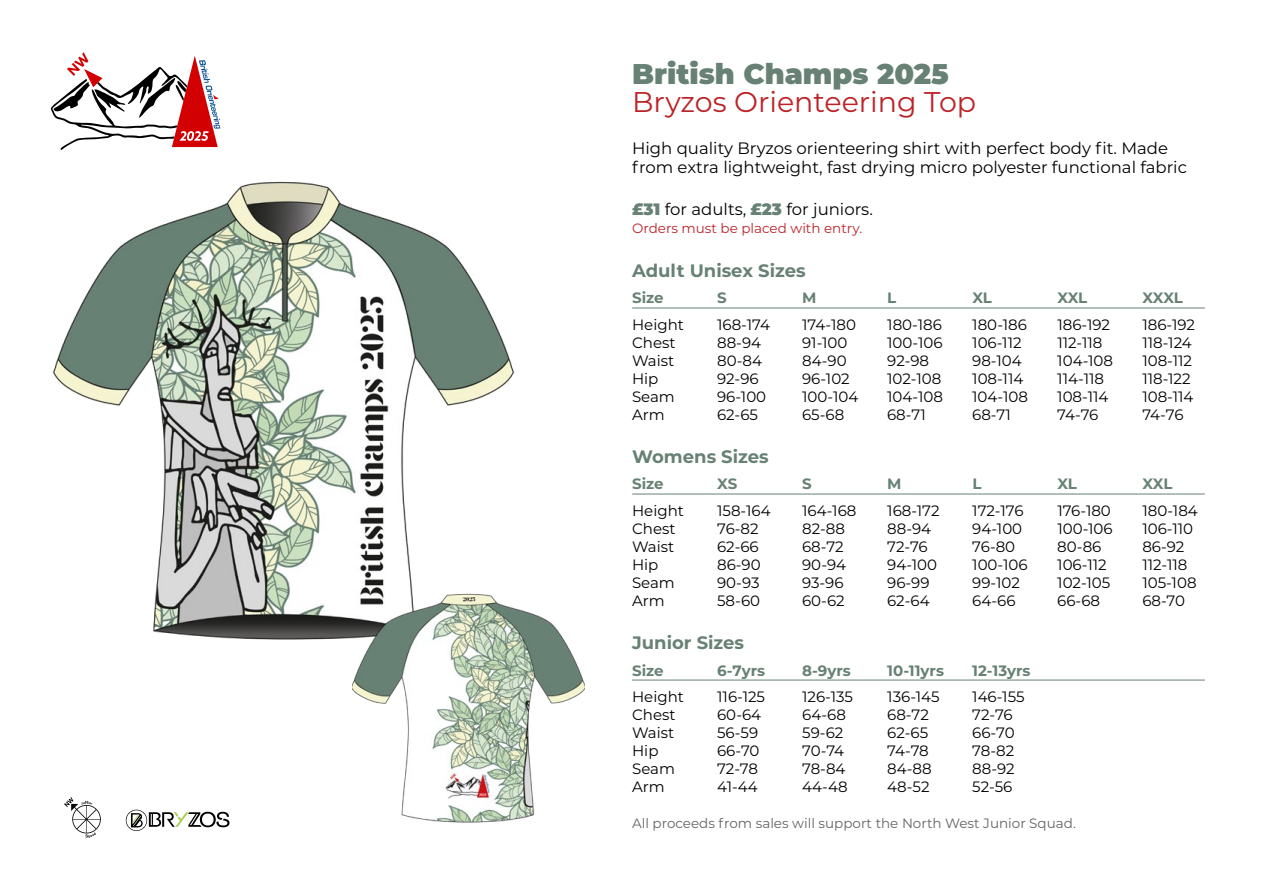
<style>
.page{position:relative;width:1263px;height:893px;background:#fff}
.page>*{position:absolute;margin:0;border:0;box-sizing:border-box;transform-origin:0 0}
.t1{font:28.5px "Montserrat";color:#bc2327}
.t2{font:900 28.5px "Montserrat";color:#678174}
.t3{font:700 18px "Montserrat";color:#678174}
.t4{font:16.5px/19.8px "Montserrat";color:#000}
.t5{font:15px "Montserrat";color:#000}
.t6{font:700 15px "Montserrat";color:#678174}
.t7{font:13.5px "Montserrat";color:#636466}
.t8{font:13.5px "Montserrat";color:#bc2327}
.s1{font-weight:900;color:#678174}
</style>
<div class="page">
<img style="left:52px;top:181px;width:463px;height:459px">
<img style="left:353px;top:589px;width:231px;height:234px">
<hr style="left:632px;top:308px;width:573px;height:1px;background:#678174">
<hr style="left:632px;top:494px;width:573px;height:1px;background:#678174">
<hr style="left:632px;top:680px;width:573px;height:1px;background:#678174">
<svg style="left:126px;top:810px;width:103px;height:21px"></svg>
<svg style="left:64px;top:797px;width:37px;height:41px"></svg>
<svg style="left:51px;top:52px;width:169px;height:98px"></svg>
<h1 class="t2" style="left:632px;top:52px;width:318px">British Champs 2025</h1>
<h1 class="t1" style="left:632px;top:82px;width:346px">Bryzos Orienteering Top</h1>
<p class="t4" style="left:632px;top:137px;width:556px">High quality Bryzos orienteering shirt with perfect body fit. Made from extra lightweight, fast drying micro polyester functional fabric</p>
<p class="t4" style="left:632px;top:198px;width:242px"><span class="s1">£31</span> for adults, <span class="s1">£23</span> for juniors.</p>
<p class="t8" style="left:632px;top:219px;width:232px">Orders must be placed with entry.</p>
<p class="t3" style="left:632px;top:257px;width:175px">Adult Unisex Sizes</p>
<p class="t6" style="left:632px;top:287px;width:33px">Size</p>
<p class="t6" style="left:717px;top:287px;width:11px">S</p>
<p class="t6" style="left:802px;top:287px;width:16px">M</p>
<p class="t6" style="left:887px;top:287px;width:11px">L</p>
<p class="t6" style="left:972px;top:287px;width:21px">XL</p>
<p class="t6" style="left:1057px;top:287px;width:32px">XXL</p>
<p class="t6" style="left:1142px;top:287px;width:42px">XXXL</p>
<p class="t5" style="left:632px;top:314px;width:53px">Height</p>
<p class="t5" style="left:717px;top:314px;width:54px">168-174</p>
<p class="t5" style="left:802px;top:314px;width:55px">174-180</p>
<p class="t5" style="left:887px;top:314px;width:56px">180-186</p>
<p class="t5" style="left:972px;top:314px;width:56px">180-186</p>
<p class="t5" style="left:1057px;top:314px;width:54px">186-192</p>
<p class="t5" style="left:1142px;top:314px;width:54px">186-192</p>
<p class="t5" style="left:632px;top:332px;width:45px">Chest</p>
<p class="t5" style="left:717px;top:332px;width:45px">88-94</p>
<p class="t5" style="left:802px;top:332px;width:47px">91-100</p>
<p class="t5" style="left:887px;top:332px;width:57px">100-106</p>
<p class="t5" style="left:972px;top:332px;width:51px">106-112</p>
<p class="t5" style="left:1057px;top:332px;width:47px">112-118</p>
<p class="t5" style="left:1142px;top:332px;width:51px">118-124</p>
<p class="t5" style="left:632px;top:350px;width:44px">Waist</p>
<p class="t5" style="left:717px;top:350px;width:46px">80-84</p>
<p class="t5" style="left:802px;top:350px;width:46px">84-90</p>
<p class="t5" style="left:887px;top:350px;width:43px">92-98</p>
<p class="t5" style="left:972px;top:350px;width:51px">98-104</p>
<p class="t5" style="left:1057px;top:350px;width:57px">104-108</p>
<p class="t5" style="left:1142px;top:350px;width:51px">108-112</p>
<p class="t5" style="left:632px;top:368px;width:28px">Hip</p>
<p class="t5" style="left:717px;top:368px;width:43px">92-96</p>
<p class="t5" style="left:802px;top:368px;width:49px">96-102</p>
<p class="t5" style="left:887px;top:368px;width:56px">102-108</p>
<p class="t5" style="left:972px;top:368px;width:53px">108-114</p>
<p class="t5" style="left:1057px;top:368px;width:48px">114-118</p>
<p class="t5" style="left:1142px;top:368px;width:50px">118-122</p>
<p class="t5" style="left:632px;top:386px;width:44px">Seam</p>
<p class="t5" style="left:717px;top:386px;width:51px">96-100</p>
<p class="t5" style="left:802px;top:386px;width:58px">100-104</p>
<p class="t5" style="left:887px;top:386px;width:57px">104-108</p>
<p class="t5" style="left:972px;top:386px;width:57px">104-108</p>
<p class="t5" style="left:1057px;top:386px;width:53px">108-114</p>
<p class="t5" style="left:1142px;top:386px;width:53px">108-114</p>
<p class="t5" style="left:632px;top:404px;width:34px">Arm</p>
<p class="t5" style="left:717px;top:404px;width:43px">62-65</p>
<p class="t5" style="left:802px;top:404px;width:44px">65-68</p>
<p class="t5" style="left:887px;top:404px;width:40px">68-71</p>
<p class="t5" style="left:972px;top:404px;width:40px">68-71</p>
<p class="t5" style="left:1057px;top:404px;width:43px">74-76</p>
<p class="t5" style="left:1142px;top:404px;width:43px">74-76</p>
<p class="t3" style="left:632px;top:443px;width:138px">Womens Sizes</p>
<p class="t6" style="left:632px;top:473px;width:33px">Size</p>
<p class="t6" style="left:717px;top:473px;width:22px">XS</p>
<p class="t6" style="left:802px;top:473px;width:11px">S</p>
<p class="t6" style="left:887px;top:473px;width:16px">M</p>
<p class="t6" style="left:972px;top:473px;width:11px">L</p>
<p class="t6" style="left:1057px;top:473px;width:21px">XL</p>
<p class="t6" style="left:1142px;top:473px;width:32px">XXL</p>
<p class="t5" style="left:632px;top:500px;width:53px">Height</p>
<p class="t5" style="left:717px;top:500px;width:55px">158-164</p>
<p class="t5" style="left:802px;top:500px;width:56px">164-168</p>
<p class="t5" style="left:887px;top:500px;width:54px">168-172</p>
<p class="t5" style="left:972px;top:500px;width:53px">172-176</p>
<p class="t5" style="left:1057px;top:500px;width:55px">176-180</p>
<p class="t5" style="left:1142px;top:500px;width:57px">180-184</p>
<p class="t5" style="left:632px;top:518px;width:45px">Chest</p>
<p class="t5" style="left:717px;top:518px;width:43px">76-82</p>
<p class="t5" style="left:802px;top:518px;width:44px">82-88</p>
<p class="t5" style="left:887px;top:518px;width:45px">88-94</p>
<p class="t5" style="left:972px;top:518px;width:51px">94-100</p>
<p class="t5" style="left:1057px;top:518px;width:57px">100-106</p>
<p class="t5" style="left:1142px;top:518px;width:52px">106-110</p>
<p class="t5" style="left:632px;top:536px;width:44px">Waist</p>
<p class="t5" style="left:717px;top:536px;width:43px">62-66</p>
<p class="t5" style="left:802px;top:536px;width:43px">68-72</p>
<p class="t5" style="left:887px;top:536px;width:42px">72-76</p>
<p class="t5" style="left:972px;top:536px;width:44px">76-80</p>
<p class="t5" style="left:1057px;top:536px;width:46px">80-86</p>
<p class="t5" style="left:1142px;top:536px;width:44px">86-92</p>
<p class="t5" style="left:632px;top:554px;width:28px">Hip</p>
<p class="t5" style="left:717px;top:554px;width:45px">86-90</p>
<p class="t5" style="left:802px;top:554px;width:45px">90-94</p>
<p class="t5" style="left:887px;top:554px;width:51px">94-100</p>
<p class="t5" style="left:972px;top:554px;width:57px">100-106</p>
<p class="t5" style="left:1057px;top:554px;width:51px">106-112</p>
<p class="t5" style="left:1142px;top:554px;width:47px">112-118</p>
<p class="t5" style="left:632px;top:572px;width:44px">Seam</p>
<p class="t5" style="left:717px;top:572px;width:44px">90-93</p>
<p class="t5" style="left:802px;top:572px;width:43px">93-96</p>
<p class="t5" style="left:887px;top:572px;width:44px">96-99</p>
<p class="t5" style="left:972px;top:572px;width:49px">99-102</p>
<p class="t5" style="left:1057px;top:572px;width:55px">102-105</p>
<p class="t5" style="left:1142px;top:572px;width:56px">105-108</p>
<p class="t5" style="left:632px;top:590px;width:34px">Arm</p>
<p class="t5" style="left:717px;top:590px;width:44px">58-60</p>
<p class="t5" style="left:802px;top:590px;width:44px">60-62</p>
<p class="t5" style="left:887px;top:590px;width:44px">62-64</p>
<p class="t5" style="left:972px;top:590px;width:45px">64-66</p>
<p class="t5" style="left:1057px;top:590px;width:44px">66-68</p>
<p class="t5" style="left:1142px;top:590px;width:44px">68-70</p>
<p class="t3" style="left:632px;top:630px;width:114px">Junior Sizes</p>
<p class="t6" style="left:632px;top:659px;width:33px">Size</p>
<p class="t6" style="left:717px;top:659px;width:49px">6-7yrs</p>
<p class="t6" style="left:802px;top:659px;width:50px">8-9yrs</p>
<p class="t6" style="left:887px;top:659px;width:58px">10-11yrs</p>
<p class="t6" style="left:972px;top:659px;width:60px">12-13yrs</p>
<p class="t5" style="left:632px;top:686px;width:53px">Height</p>
<p class="t5" style="left:717px;top:686px;width:49px">116-125</p>
<p class="t5" style="left:802px;top:686px;width:52px">126-135</p>
<p class="t5" style="left:887px;top:686px;width:54px">136-145</p>
<p class="t5" style="left:972px;top:686px;width:54px">146-155</p>
<p class="t5" style="left:632px;top:704px;width:45px">Chest</p>
<p class="t5" style="left:717px;top:704px;width:46px">60-64</p>
<p class="t5" style="left:802px;top:704px;width:45px">64-68</p>
<p class="t5" style="left:887px;top:704px;width:43px">68-72</p>
<p class="t5" style="left:972px;top:704px;width:42px">72-76</p>
<p class="t5" style="left:632px;top:722px;width:44px">Waist</p>
<p class="t5" style="left:717px;top:722px;width:43px">56-59</p>
<p class="t5" style="left:802px;top:722px;width:43px">59-62</p>
<p class="t5" style="left:887px;top:722px;width:43px">62-65</p>
<p class="t5" style="left:972px;top:722px;width:44px">66-70</p>
<p class="t5" style="left:632px;top:740px;width:28px">Hip</p>
<p class="t5" style="left:717px;top:740px;width:44px">66-70</p>
<p class="t5" style="left:802px;top:740px;width:43px">70-74</p>
<p class="t5" style="left:887px;top:740px;width:43px">74-78</p>
<p class="t5" style="left:972px;top:740px;width:43px">78-82</p>
<p class="t5" style="left:632px;top:758px;width:44px">Seam</p>
<p class="t5" style="left:717px;top:758px;width:42px">72-78</p>
<p class="t5" style="left:802px;top:758px;width:45px">78-84</p>
<p class="t5" style="left:887px;top:758px;width:46px">84-88</p>
<p class="t5" style="left:972px;top:758px;width:44px">88-92</p>
<p class="t5" style="left:632px;top:776px;width:34px">Arm</p>
<p class="t5" style="left:717px;top:776px;width:42px">41-44</p>
<p class="t5" style="left:802px;top:776px;width:47px">44-48</p>
<p class="t5" style="left:887px;top:776px;width:44px">48-52</p>
<p class="t5" style="left:972px;top:776px;width:42px">52-56</p>
<p class="t7" style="left:632px;top:814px;width:445px">All proceeds from sales will support the North West Junior Squad.</p>
</div>
